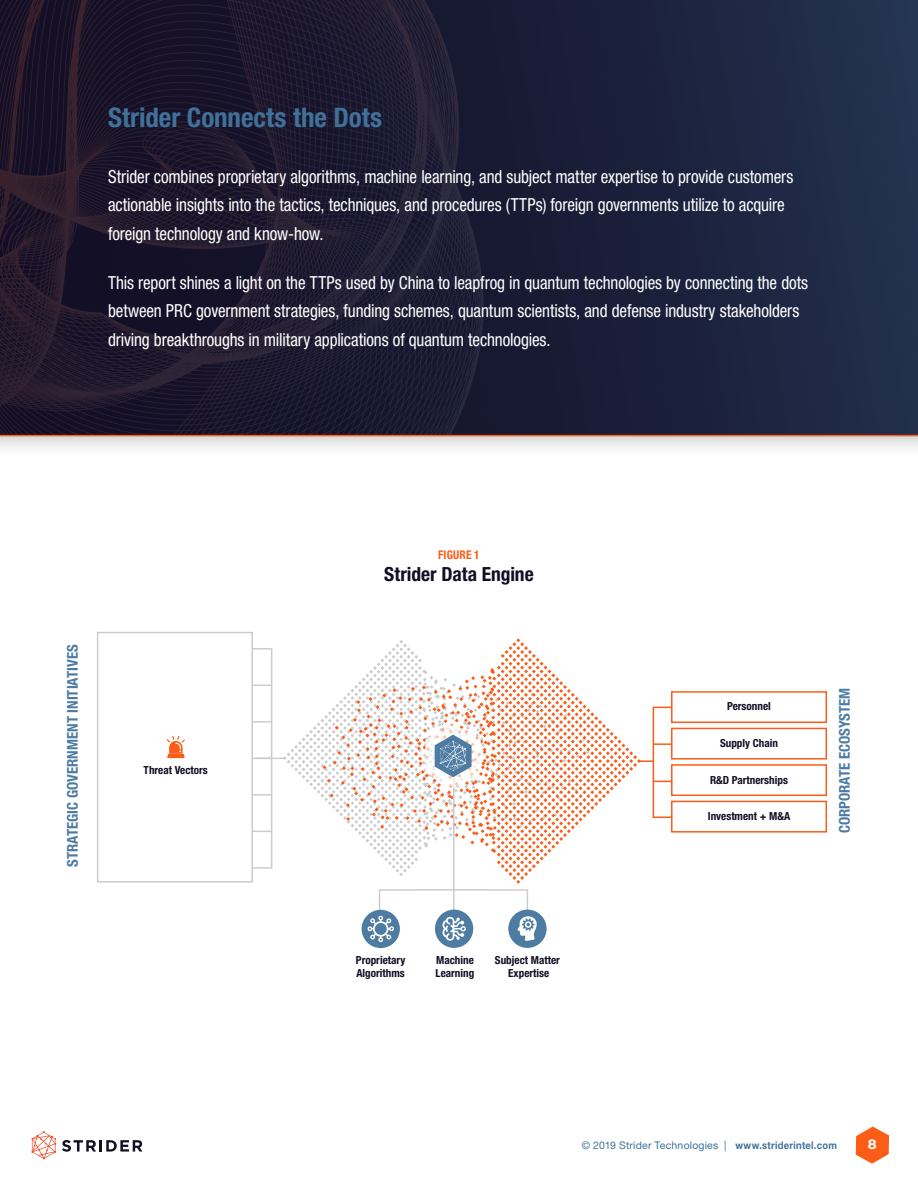
<style>
.page{position:relative;width:918px;height:1188px;background:#fff}
.page>*{position:absolute;margin:0;border:0;box-sizing:border-box;transform-origin:0 0}
.Heading_3{font:700 condensed 27px "Helvetica Neue LT Std";color:#40719a}
.Heading_3-2{font:700 condensed 19.5px "Helvetica Neue LT Std";color:#120d24}
.PQ{font:condensed 18px/28.5px "Helvetica Neue LT Std";letter-spacing:-.005em;color:#fff;scale:.95 1}
.t1{font:700 condensed 14.85px "Helvetica Neue LT Std";color:#4d7ba1}
.t2{font:700 13.5px "Montserrat";color:#fff}
.Figure_Label{font:700 condensed 12px "Helvetica Neue LT Std";letter-spacing:.015em;color:#fb5c17;scale:.95 1}
.t3{font:700 condensed 11.1px/13.4px "Helvetica Neue LT Std";color:#120d24}
.t4{font:10.5px "Helvetica Neue LT Std";letter-spacing:.015em;color:#40719a}
.s1{font-weight:700}
</style>
<div class="page">
<svg style="left:856px;top:1127px;width:33px;height:37px"></svg>
<svg style="left:62px;top:1140px;width:80px;height:12px"></svg>
<svg style="left:32px;top:1131px;width:24px;height:28px"></svg>
<div style="left:0;top:0;width:918px;height:459px;background:#000;opacity:.3"></div>
<svg style="left:0;top:0;width:918px;height:436px"></svg>
<div style="left:671px;top:691px;width:156px;height:32px;border:1px solid #fb5c17"></div>
<div style="left:671px;top:728px;width:156px;height:32px;border:1px solid #fb5c17"></div>
<div style="left:671px;top:764px;width:156px;height:32px;border:1px solid #fb5c17"></div>
<div style="left:671px;top:801px;width:156px;height:32px;border:1px solid #fb5c17"></div>
<div style="left:97px;top:632px;width:156px;height:251px;border:1px solid #ccc"></div>
<svg style="left:167px;top:736px;width:18px;height:22px"></svg>
<div style="left:508px;top:910px;width:39px;height:38px;background:#4d7ba1;border-radius:50%"></div>
<div style="left:435px;top:910px;width:38px;height:38px;background:#4d7ba1;border-radius:50%"></div>
<div style="left:362px;top:910px;width:38px;height:38px;background:#4d7ba1;border-radius:50%"></div>
<svg style="left:253px;top:638px;width:419px;height:304px"></svg>
<p class="Heading_3" style="left:108px;top:101px;width:276px">Strider Connects the Dots</p>
<p class="PQ" style="left:108px;top:162px;width:723px">Strider combines proprietary algorithms, machine learning, and subject matter expertise to provide customers actionable insights into the tactics, techniques, and procedures (TTPs) foreign governments utilize to acquire foreign technology and know-how.</p>
<p class="PQ" style="left:108px;top:268px;width:739px">This report shines a light on the TTPs used by China to leapfrog in quantum technologies by connecting the dots between PRC government strategies, funding schemes, quantum scientists, and defense industry stakeholders driving breakthroughs in military applications of quantum technologies.</p>
<p class="t1" style="left:64px;top:867px;width:224px;rotate:-90deg">STRATEGIC GOVERNMENT INITIATIVES</p>
<p class="t3" style="left:144px;top:763px;width:66px">Threat Vectors</p>
<p class="Figure_Label" style="left:438px;top:547px;width:45px">FIGURE 1</p>
<p class="Heading_3-2" style="left:384px;top:562px;width:151px">Strider Data Engine</p>
<p class="t3" style="left:356px;top:953px;width:51px">Proprietary<br>Algorithms</p>
<p class="t3" style="left:436px;top:953px;width:40px">Machine<br>Learning</p>
<p class="t3" style="left:495px;top:953px;width:66px;text-align:center">Subject Matter<br>Expertise</p>
<p class="t3" style="left:727px;top:700px;width:45px">Personnel</p>
<p class="t3" style="left:720px;top:736px;width:59px">Supply Chain</p>
<p class="t3" style="left:710px;top:773px;width:79px">R&amp;D Partnerships</p>
<p class="t3" style="left:708px;top:809px;width:84px">Investment + M&amp;A</p>
<p class="t1" style="left:836px;top:833px;width:147px;rotate:-90deg">CORPORATE ECOSYSTEM</p>
<p class="t4" style="left:582px;top:1139px;width:257px">© 2019 Strider Technologies | <span class="s1">www.striderintel.com</span></p>
<p class="t2" style="left:868px;top:1134px;width:10px">8</p>
</div>
